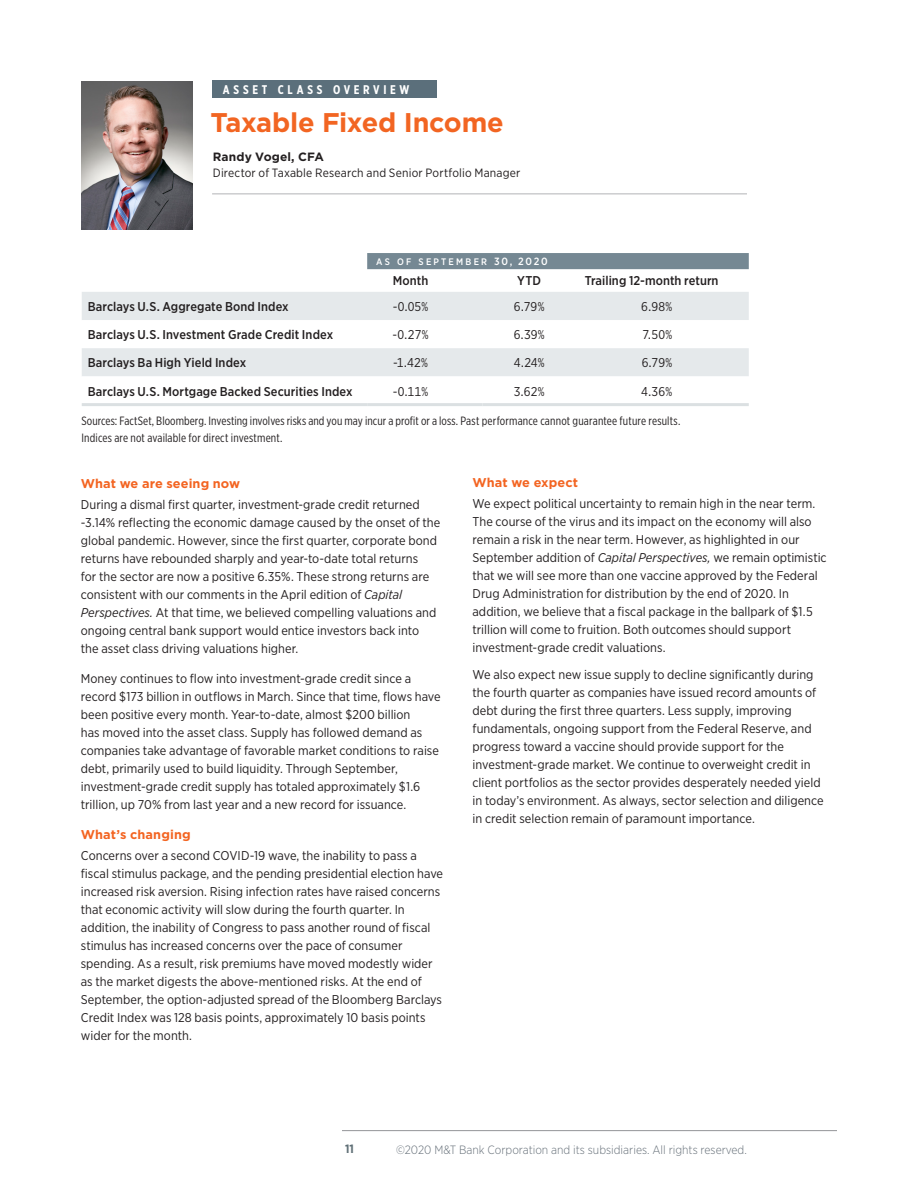
<style>
.page{position:relative;width:918px;height:1188px;background:#fff}
.page>*{position:absolute;margin:0;border:0;box-sizing:border-box;transform-origin:0 0}
.footnotes{font:700 27px "Gotham";letter-spacing:-.01em;color:#f26522}
.footnotes-2{font:12.75px/18px "Gotham Narrow";color:#231f20}
.footnotes-3{font:500 12.75px "Gotham Narrow";letter-spacing:.005em;color:#231f20}
.footnotes-4{font:700 12.75px "Gotham";letter-spacing:.005em;color:#f36421}
.footnotes-5{font:700 12.6px "Gotham X Narrow";letter-spacing:.29em;color:#fff}
.footnotes-6{font:12px/16.6px "Gotham X Narrow";letter-spacing:.01em;color:#231f20}
.footnotes-7{font:12px/16.5px "Gotham Narrow";letter-spacing:.015em;color:#231f20}
.t1{font:300 12px "Gotham Narrow";color:#667079}
.t2{font:700 12px "Gotham Narrow";color:#5f6f76}
.footnotes-8{font:500 9.45px "Gotham Narrow";letter-spacing:.235em;color:#fff}
.s1{font-family:"Gotham";font-weight:700}
.s2{font-size:10.5px}
.s3{font-style:italic}
</style>
<div class="page">
<hr style="left:342px;top:1130px;width:495px;height:1px;background:#939598">
<div style="left:367px;top:253px;width:382px;height:16px;background:#758893"></div>
<svg style="left:82px;top:292px;width:667px;height:84px;fill:#e5e9eb"></svg>
<hr style="left:82px;top:403px;width:285px;height:3px;background:#dbe0e2">
<hr style="left:367px;top:403px;width:115px;height:3px;background:#dbe0e2">
<hr style="left:482px;top:403px;width:94px;height:3px;background:#dbe0e2">
<hr style="left:576px;top:403px;width:173px;height:3px;background:#dbe0e2">
<hr style="left:212px;top:194px;width:535px;height:1px;background:#b2b3b7">
<div style="left:212px;top:80px;width:225px;height:18px;background:#5b6f7b"></div>
<img style="left:82px;top:81px;width:111px;height:149px">
<p class="footnotes-5" style="left:223px;top:82px;width:188px">ASSET CLASS OVERVIEW</p>
<p class="footnotes" style="left:211px;top:105px;width:295px">Taxable Fixed Income</p>
<p class="footnotes-7" style="left:213px;top:148px;width:309px"><span class="s1">Randy Vogel, CFA<br></span>Director of Taxable Research and Senior Portfolio Manager</p>
<p class="footnotes-8" style="left:376px;top:256px;width:173px">AS OF SEPTEMBER <span class="s2">30, 2020</span></p>
<p class="footnotes-3" style="left:393px;top:273px;width:37px">Month</p>
<p class="footnotes-3" style="left:517px;top:273px;width:25px">YTD</p>
<p class="footnotes-3" style="left:585px;top:273px;width:135px">Trailing 12-month return</p>
<p class="footnotes-3" style="left:88px;top:298px;width:203px">Barclays U.S. Aggregate Bond Index</p>
<p class="footnotes-2" style="left:393px;top:297px;width:37px">-0.05%</p>
<p class="footnotes-2" style="left:514px;top:297px;width:32px">6.79%</p>
<p class="footnotes-2" style="left:641px;top:297px;width:33px">6.98%</p>
<p class="footnotes-3" style="left:88px;top:327px;width:247px">Barclays U.S. Investment Grade Credit Index</p>
<p class="footnotes-2" style="left:393px;top:325px;width:37px">-0.27%</p>
<p class="footnotes-2" style="left:514px;top:325px;width:32px">6.39%</p>
<p class="footnotes-2" style="left:642px;top:325px;width:31px">7.50%</p>
<p class="footnotes-3" style="left:88px;top:355px;width:160px">Barclays Ba High Yield Index</p>
<p class="footnotes-2" style="left:393px;top:354px;width:36px">-1.42%</p>
<p class="footnotes-2" style="left:514px;top:354px;width:32px">4.24%</p>
<p class="footnotes-2" style="left:642px;top:354px;width:32px">6.79%</p>
<p class="footnotes-3" style="left:88px;top:383px;width:266px">Barclays U.S. Mortgage Backed Securities Index</p>
<p class="footnotes-2" style="left:393px;top:382px;width:37px">-0.11%</p>
<p class="footnotes-2" style="left:514px;top:382px;width:32px">3.62%</p>
<p class="footnotes-2" style="left:641px;top:382px;width:33px">4.36%</p>
<p class="footnotes-6" style="left:81px;top:412px;width:600px">Sources: FactSet, Bloomberg. Investing involves risks and you may incur a profit or a loss. Past performance cannot guarantee future results.<br>Indices are not available for direct investment.</p>
<p class="footnotes-4" style="left:81px;top:475px;width:161px">What we are seeing now</p>
<p class="footnotes-2" style="left:81px;top:495px;width:361px">During a dismal first quarter, investment-grade credit returned -3.14% reflecting the economic damage caused by the onset of the global pandemic. However, since the first quarter, corporate bond returns have rebounded sharply and year-to-date total returns<br>for the sector are now a positive 6.35%. These strong returns are consistent with our comments in the April edition of <span class="s3">Capital Perspectives.</span> At that time, we believed compelling valuations and ongoing central bank support would entice investors back into<br>the asset class driving valuations higher.</p>
<p class="footnotes-2" style="left:81px;top:669px;width:361px">Money continues to flow into investment-grade credit since a record $173 billion in outflows in March. Since that time, flows have been positive every month. Year-to-date, almost $200 billion<br>has moved into the asset class. Supply has followed demand as companies take advantage of favorable market conditions to raise debt, primarily used to build liquidity. Through September, investment-grade credit supply has totaled approximately $1.6 trillion, up 70% from last year and a new record for issuance.</p>
<p class="footnotes-4" style="left:81px;top:826px;width:111px">What’s changing</p>
<p class="footnotes-2" style="left:81px;top:846px;width:364px">Concerns over a second COVID-19 wave, the inability to pass a fiscal stimulus package, and the pending presidential election have increased risk aversion. Rising infection rates have raised concerns that economic activity will slow during the fourth quarter. In addition, the inability of Congress to pass another round of fiscal stimulus has increased concerns over the pace of consumer spending. As a result, risk premiums have moved modestly wider as the market digests the above-mentioned risks. At the end of September, the option-adjusted spread of the Bloomberg Barclays Credit Index was 128 basis points, approximately 10 basis points wider for the month.</p>
<p class="footnotes-4" style="left:472px;top:474px;width:107px">What we expect</p>
<p class="footnotes-2" style="left:472px;top:494px;width:356px">We expect political uncertainty to remain high in the near term.<br>The course of the virus and its impact on the economy will also remain a risk in the near term. However, as highlighted in our September addition of <span class="s3">Capital Perspectives,</span> we remain optimistic that we will see more than one vaccine approved by the Federal Drug Administration for distribution by the end of 2020. In addition, we believe that a fiscal package in the ballpark of $1.5 trillion will come to fruition. Both outcomes should support investment-grade credit valuations.</p>
<p class="footnotes-2" style="left:472px;top:665px;width:353px">We also expect new issue supply to decline significantly during the fourth quarter as companies have issued record amounts of debt during the first three quarters. Less supply, improving fundamentals, ongoing support from the Federal Reserve, and progress toward a vaccine should provide support for the investment-grade market. We continue to overweight credit in client portfolios as the sector provides desperately needed yield in today’s environment. As always, sector selection and diligence in credit selection remain of paramount importance.</p>
<p class="t2" style="left:345px;top:1141px;width:10px">11</p>
<p class="t1" style="left:396px;top:1142px;width:352px">©2020 M&amp;T Bank Corporation and its subsidiaries. All rights reserved.</p>
</div>
